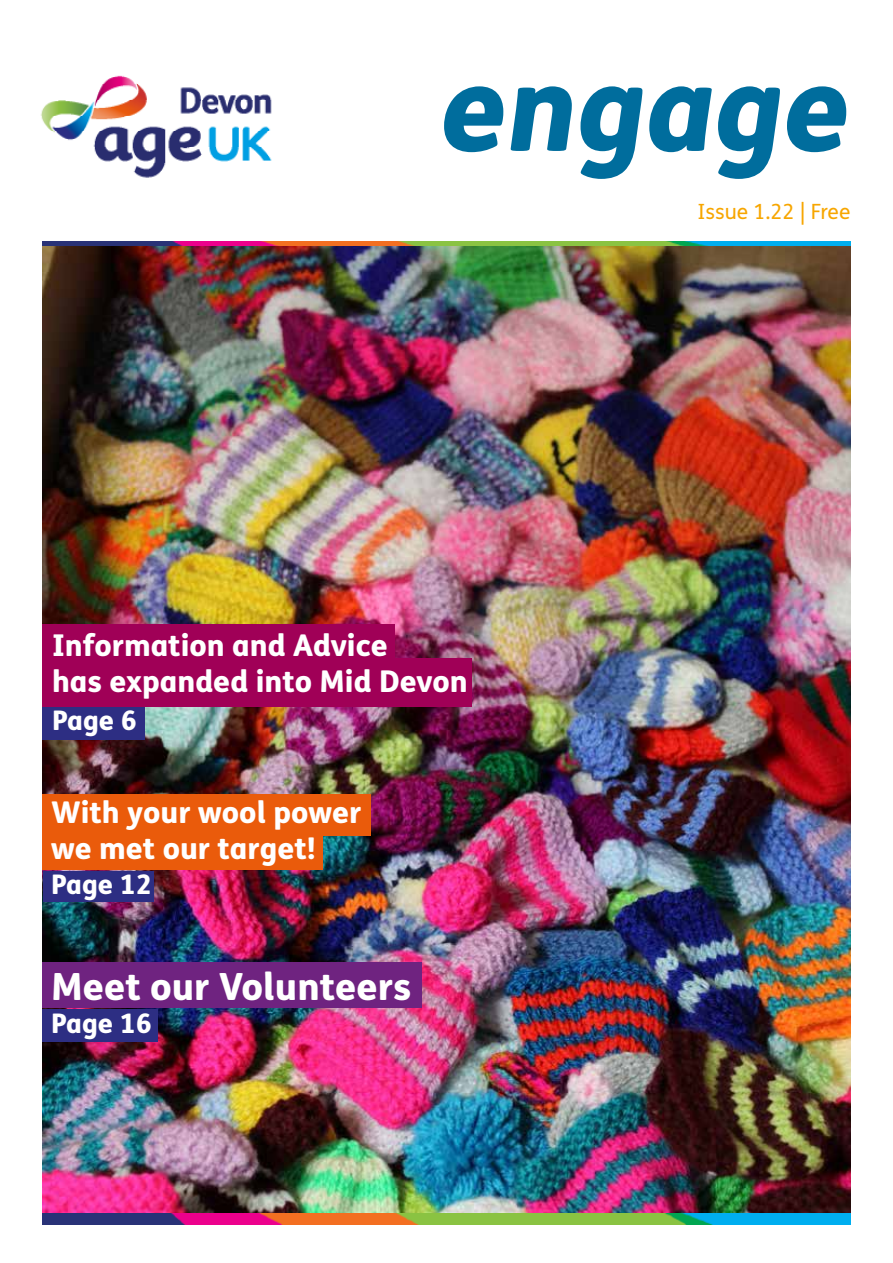
<style>
.page{position:relative;width:893px;height:1263px;background:#fff}
.page>*{position:absolute;margin:0;border:0;box-sizing:border-box;transform-origin:0 0}
.t1{font:italic 800 120px "FS Me";letter-spacing:-.005em;color:#006d9d}
.t2{font:800 37.5px "FS Me";color:#fff}
.t3{font:800 30px/36px "FS Me";color:#fff}
.t4{font:800 27px "FS Me";color:#fff}
.t5{font:21px "FS Me";color:#f7a600}
</style>
<div class="page">
<img style="left:41px;top:75px;width:231px;height:103px">
<img style="left:43px;top:1212px;width:807px;height:13px">
<img style="left:43px;top:241px;width:807px;height:971px">
<div style="left:43px;top:794px;width:328px;height:41px;background:#ea5b0b"></div>
<div style="left:43px;top:833px;width:280px;height:37px;background:#ea5b0b"></div>
<div style="left:43px;top:871px;width:110px;height:31px;background:#2d2e83"></div>
<div style="left:43px;top:707px;width:102px;height:33px;background:#2d2e83"></div>
<div style="left:43px;top:624px;width:352px;height:48px;background:#a00057"></div>
<div style="left:43px;top:658px;width:429px;height:48px;background:#a00057"></div>
<div style="left:43px;top:1009px;width:115px;height:33px;background:#2d2e83"></div>
<div style="left:43px;top:962px;width:379px;height:46px;background:#6f2380"></div>
<h1 class="t1" style="left:441px;top:13px;width:411px">engage</h1>
<p class="t3" style="left:52px;top:626px;width:417px">Information and Advice<br>has expanded into Mid Devon</p>
<p class="t4" style="left:52px;top:699px;width:86px">Page 6</p>
<p class="t3" style="left:51px;top:793px;width:312px">With your wool power we met our target!</p>
<p class="t4" style="left:51px;top:862px;width:102px">Page 12</p>
<p class="t2" style="left:51px;top:957px;width:362px">Meet our Volunteers</p>
<p class="t4" style="left:51px;top:1002px;width:102px">Page 16</p>
<p class="t5" style="left:698px;top:197px;width:154px">Issue 1.22 | Free</p>
</div>
